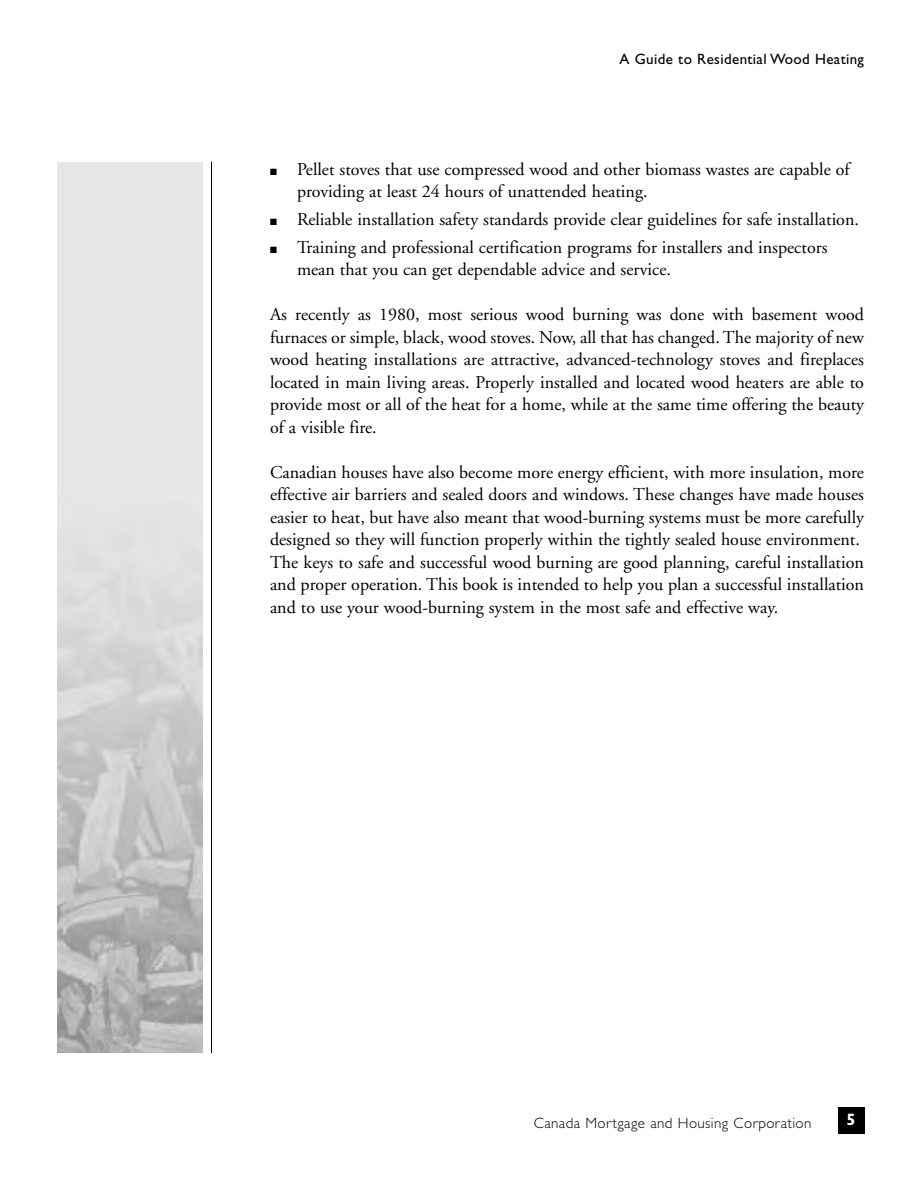
<style>
.page{position:relative;width:918px;height:1188px;background:#fff}
.page>*{position:absolute;margin:0;border:0;box-sizing:border-box;transform-origin:0 0}
.t1{font:18px/22.5px "Adobe Garamond";color:#000}
.t2{font:700 16.5px "Gill Sans Std";color:#fff}
.t3{font:300 15px "Gill Sans Std";letter-spacing:.025em;color:#000}
.t4{font:15px "Gill Sans Std";letter-spacing:.025em;color:#000}
</style>
<div class="page">
<div style="left:838px;top:1107px;width:27px;height:27px;background:#000"></div>
<hr style="left:211px;top:162px;width:1px;height:891px;background:#000">
<div style="left:57px;top:162px;width:146px;height:891px;background:#e6e6e6"></div>
<img style="left:57px;top:564px;width:146px;height:489px">
<p class="t4" style="left:619px;top:53px;width:246px">A Guide to Residential Wood Heating</p>
<p class="t1" style="left:297px;top:159px;width:554px;text-indent:-27px">■ Pellet stoves that use compressed wood and other biomass wastes are capable of providing at least 24 hours of unattended heating.</p>
<p class="t1" style="left:270px;top:210px;width:591px">■ Reliable installation safety standards provide clear guidelines for safe installation.</p>
<p class="t1" style="left:297px;top:237px;width:532px;text-indent:-27px">■ Training and professional certification programs for installers and inspectors mean that you can get dependable advice and service.</p>
<p class="t1" style="left:270px;top:305px;width:596px;text-align:justify">As recently as 1980, most serious wood burning was done with basement wood furnaces or simple, black, wood stoves. Now, all that has changed. The majority of new wood heating installations are attractive, advanced-technology stoves and fireplaces located in main living areas. Properly installed and located wood heaters are able to provide most or all of the heat for a home, while at the same time offering the beauty of a visible fire.</p>
<p class="t1" style="left:270px;top:462px;width:596px">Canadian houses have also become more energy efficient, with more insulation, more effective air barriers and sealed doors and windows. These changes have made houses easier to heat, but have also meant that wood-burning systems must be more carefully designed so they will function properly within the tightly sealed house environment.<br>The keys to safe and successful wood burning are good planning, careful installation and proper operation. This book is intended to help you plan a successful installation and to use your wood-burning system in the most safe and effective way.</p>
<p class="t3" style="left:534px;top:1117px;width:279px">Canada Mortgage and Housing Corporation</p>
<p class="t2" style="left:846px;top:1114px;width:11px">5</p>
</div>
